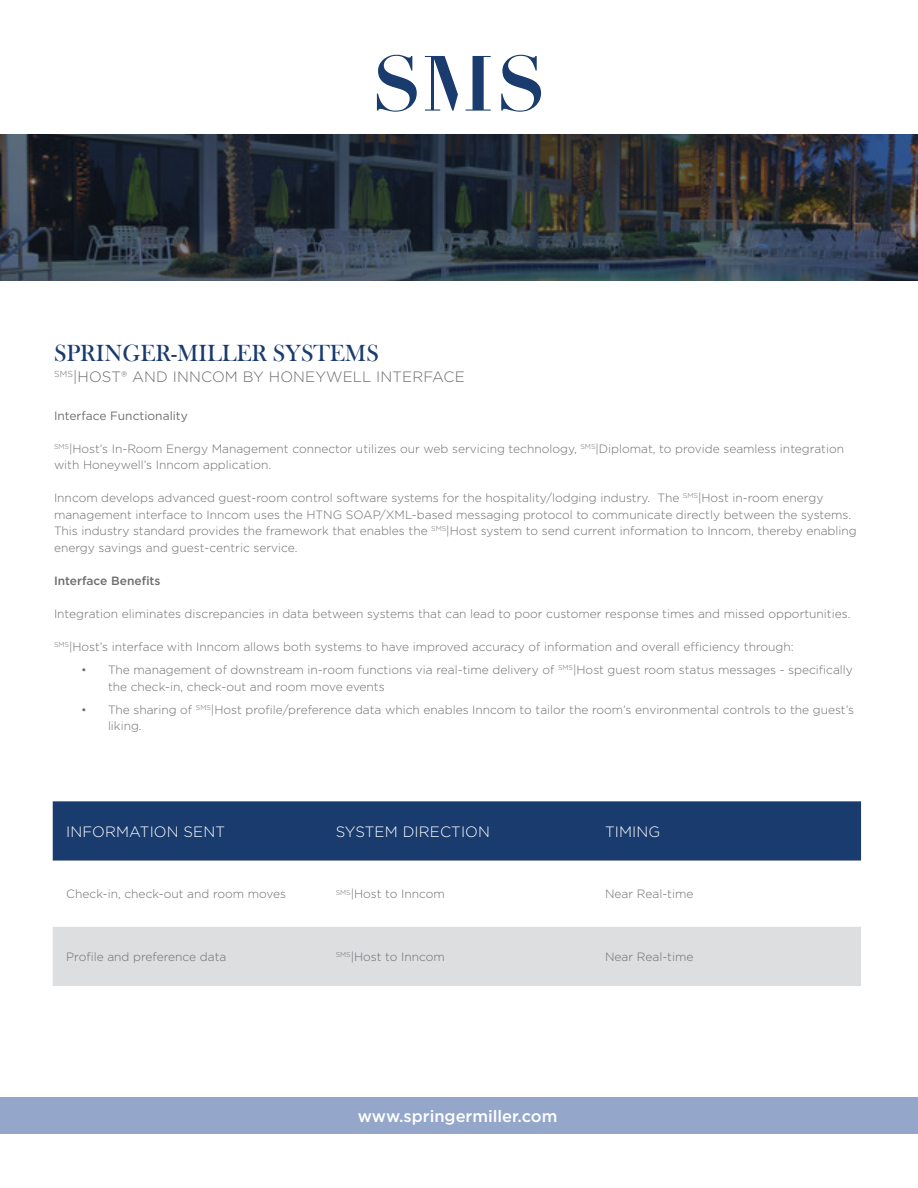
<style>
.page{position:relative;width:918px;height:1188px;background:#fff}
.page>*{position:absolute;margin:0;border:0;box-sizing:border-box;transform-origin:0 0}
.t1{font:24px "Bask Old Face";color:#193b6d}
.t2{font:500 16.5px "Gotham";color:#fff}
.t3{font:300 15px "Gotham";letter-spacing:.01em;color:#6c6d70}
.Table_Header{font:300 15px "Gotham";letter-spacing:.01em;color:#fff}
.Table_Text{font:300 12px/16.5px "Gotham";color:#6c6d70}
.t4{font:12px "Gotham";color:#6c6d70}
.t5{font:500 12px "Gotham";color:#6c6d70}
</style>
<div class="page">
<svg style="left:377px;top:55px;width:40px;height:57px"></svg>
<svg style="left:425px;top:56px;width:33px;height:55px"></svg>
<svg style="left:501px;top:55px;width:40px;height:57px"></svg>
<svg style="left:466px;top:56px;width:25px;height:55px"></svg>
<hr style="left:431px;top:56px;width:3px;height:54px;background:#193b6d">
<div style="left:0;top:1098px;width:918px;height:36px;background:#94a7cb"></div>
<img style="left:0;top:134px;width:918px;height:146px">
<div style="left:53px;top:801px;width:808px;height:60px;background:#193b6d"></div>
<div style="left:53px;top:927px;width:808px;height:59px;background:#dddee0"></div>
<p class="t1" style="left:54px;top:340px;width:326px">SPRINGER-MILLER SYSTEMS</p>
<p class="t3" style="left:54px;top:368px;width:412px"><sup>SMS</sup>|HOST® AND INNCOM BY HONEYWELL INTERFACE</p>
<p class="t4" style="left:54px;top:408px;width:135px">Interface Functionality</p>
<p class="Table_Text" style="left:54px;top:440px;width:792px"><sup>SMS</sup>|Host’s In-Room Energy Management connector utilizes our web servicing technology, <sup>SMS</sup>|Diplomat, to provide seamless integration with Honeywell’s Inncom application.</p>
<p class="Table_Text" style="left:54px;top:490px;width:804px">Inncom develops advanced guest-room control software systems for the hospitality/lodging industry. The <sup>SMS</sup>|Host in-room energy management interface to Inncom uses the HTNG SOAP/XML-based messaging protocol to communicate directly between the systems.<br>This industry standard provides the framework that enables the <sup>SMS</sup>|Host system to send current information to Inncom, thereby enabling energy savings and guest-centric service.</p>
<p class="t5" style="left:54px;top:573px;width:108px">Interface Benefits</p>
<p class="Table_Text" style="left:54px;top:605px;width:798px">Integration eliminates discrepancies in data between systems that can lead to poor customer response times and missed opportunities.</p>
<p class="Table_Text" style="left:54px;top:638px;width:741px"><sup>SMS</sup>|Host’s interface with Inncom allows both systems to have improved accuracy of information and overall efficiency through:</p>
<p class="Table_Text" style="left:108px;top:661px;width:747px;text-indent:-27px">• The management of downstream in-room functions via real-time delivery of <sup>SMS</sup>|Host guest room status messages - specifically the check-in, check-out and room move events</p>
<p class="Table_Text" style="left:108px;top:701px;width:748px;text-indent:-27px">• The sharing of <sup>SMS</sup>|Host profile/preference data which enables Inncom to tailor the room’s environmental controls to the guest’s liking.</p>
<p class="Table_Header" style="left:66px;top:822px;width:160px">INFORMATION SENT</p>
<p class="Table_Header" style="left:336px;top:822px;width:156px">SYSTEM DIRECTION</p>
<p class="Table_Header" style="left:605px;top:822px;width:57px">TIMING</p>
<p class="Table_Text" style="left:66px;top:886px;width:221px">Check-in, check-out and room moves</p>
<p class="Table_Text" style="left:336px;top:886px;width:111px"><sup>SMS</sup>|Host to Inncom</p>
<p class="Table_Text" style="left:605px;top:886px;width:90px">Near Real-time</p>
<p class="Table_Text" style="left:66px;top:948px;width:162px">Profile and preference data</p>
<p class="Table_Text" style="left:336px;top:948px;width:111px"><sup>SMS</sup>|Host to Inncom</p>
<p class="Table_Text" style="left:605px;top:948px;width:90px">Near Real-time</p>
<p class="t2" style="left:358px;top:1105px;width:201px">www.springermiller.com</p>
</div>
